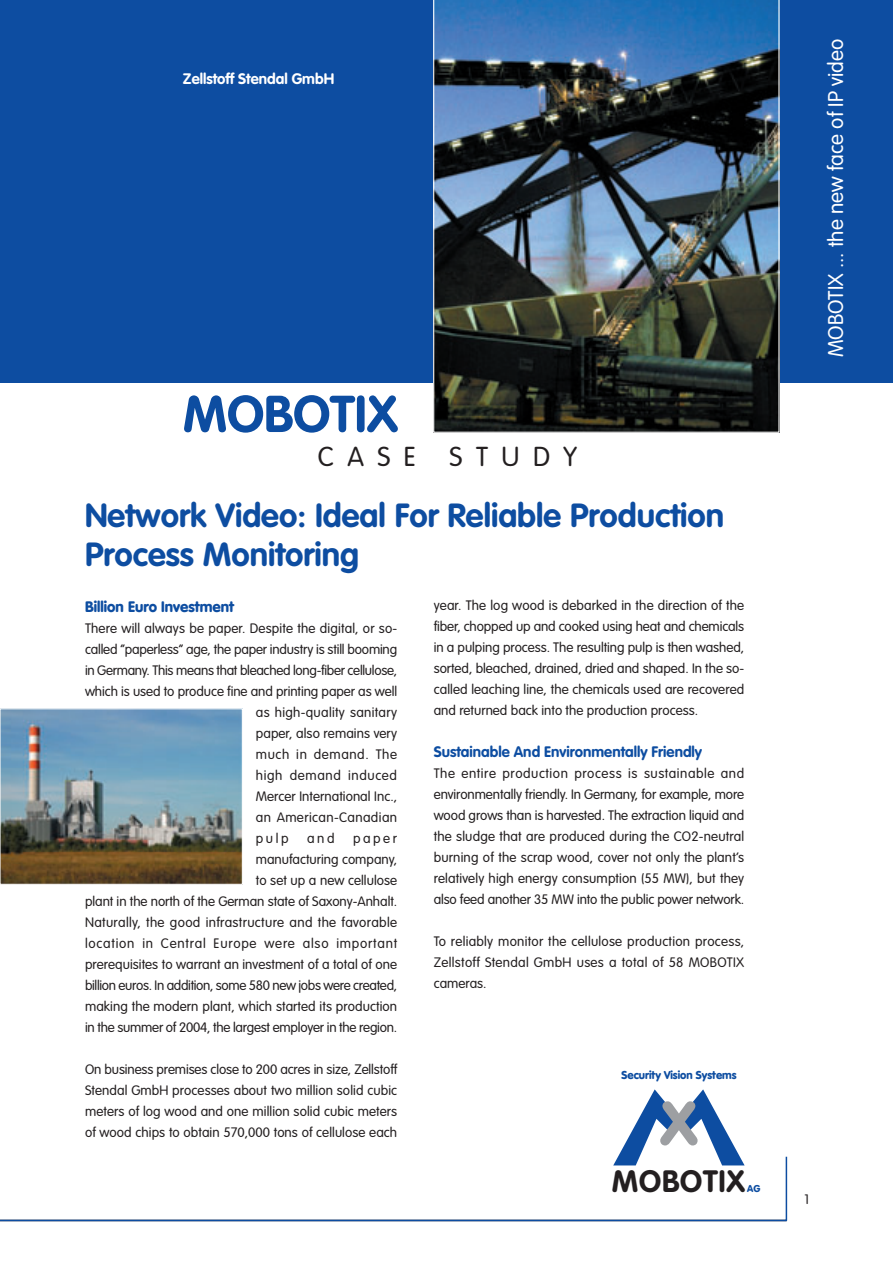
<style>
.page{position:relative;width:893px;height:1263px;background:#fff}
.page>*{position:absolute;margin:0;border:0;box-sizing:border-box;transform-origin:0 0}
.t1{font:900 61.05px "VAG Rounded";color:#9d9fa2}
.t2{font:700 51px "VAG Rounded";color:#0d4da1}
.t3{font:700 33px/39.6px "VAG Rounded";color:#0d4da1}
.t4{font:700 30.45px "VAG Rounded";letter-spacing:.025em;color:#231f20}
.t5{font:300 27px "VAG Rounded";letter-spacing:.5em;color:#231f20}
.t6{font:300 21px "VAG Rounded";color:#fff}
.t7{font:700 15px "VAG Rounded";color:#0d4da1}
.t8{font:900 15px "VAG Rounded";color:#0d4da1}
.t9{font:700 15px "VAG Rounded";color:#fff}
.t10{font:300 13.5px/21px "VAG Rounded";letter-spacing:.005em;color:#231f20;text-align:justify}
.t11{font:300 13.5px "VAG Rounded";letter-spacing:-.015em;color:#231f20}
.t12{font:300 13.5px "VAG Rounded";letter-spacing:-.02em;color:#231f20}
.t13{font:300 13.5px "VAG Rounded";letter-spacing:.045em;color:#231f20}
.t14{font:300 13.5px "VAG Rounded";letter-spacing:.03em;color:#231f20}
.t15{font:900 11.25px "VAG Rounded";color:#0d4da1}
.t16{font:900 9.75px "VAG Rounded";color:#0d4da1}
</style>
<div class="page">
<hr style="left:0;top:1220px;width:787px;height:1px;background:#0d4da1">
<hr style="left:786px;top:1157px;width:1px;height:64px;background:#0d4da1">
<svg style="left:613px;top:1089px;width:132px;height:76px"></svg>
<div style="left:0;top:0;width:893px;height:383px;background:#0d4da1"></div>
<img style="left:433px;top:0;width:346px;height:433px">
<img style="left:2px;top:710px;width:239px;height:173px">
<div style="left:0;top:708px;width:243px;height:177px;border:1px solid #fff"></div>
<p class="t9" style="left:183px;top:73px;width:153px">Zellstoff Stendal GmbH</p>
<h2 class="t2" style="left:183px;top:393px;width:217px">MOBOTIX</h2>
<h3 class="t5" style="left:318px;top:445px;width:100px">CASE</h3>
<h3 class="t5" style="left:450px;top:445px;width:129px">STUDY</h3>
<h3 class="t3" style="left:85px;top:498px;width:641px">Network Video: Ideal For Reliable Production<br>Process Monitoring</h3>
<p class="t8" style="left:85px;top:600px;width:151px">Billion Euro Investment</p>
<p class="t10" style="left:85px;top:618px;width:314px">There will always be paper. Despite the digital, or so-</p>
<p class="t11" style="left:85px;top:643px;width:314px">called “paperless” age, the paper industry is still booming</p>
<p class="t12" style="left:85px;top:664px;width:314px">in Germany. This means that bleached long-fiber cellulose,</p>
<p class="t10" style="left:85px;top:681px;width:314px">which is used to produce fine and printing paper as well</p>
<p class="t10" style="left:256px;top:702px;width:143px">as high-quality sanitary</p>
<p class="t10" style="left:256px;top:723px;width:143px">paper, also remains very</p>
<p class="t13" style="left:256px;top:748px;width:143px">much in demand. The</p>
<p class="t13" style="left:256px;top:769px;width:143px">high demand induced</p>
<p class="t10" style="left:256px;top:786px;width:143px">Mercer International Inc.,</p>
<p class="t14" style="left:256px;top:811px;width:143px">an American-Canadian</p>
<p class="t10" style="left:256px;top:828px;width:34px">pulp</p>
<p class="t10" style="left:307px;top:828px;width:29px">and</p>
<p class="t10" style="left:85px;top:828px;width:314px;text-align:right">paper<br>manufacturing company,<br>to set up a new cellulose<br>plant in the north of the German state of Saxony-Anhalt.<br>Naturally, the good infrastructure and the favorable location in Central Europe were also important prerequisites to warrant an investment of a total of one billion euros. In addition, some 580 new jobs were created, making the modern plant, which started its production in the summer of 2004, the largest employer in the region.</p>
<p class="t10" style="left:85px;top:1059px;width:314px">On business premises close to 200 acres in size, Zellstoff Stendal GmbH processes about two million solid cubic meters of log wood and one million solid cubic meters of wood chips to obtain 570,000 tons of cellulose each</p>
<p class="t10" style="left:434px;top:596px;width:312px">year. The log wood is debarked in the direction of the fiber, chopped up and cooked using heat and chemicals in a pulping process. The resulting pulp is then washed, sorted, bleached, drained, dried and shaped. In the so&shy;called leaching line, the chemicals used are recovered and returned back into the production process.</p>
<p class="t7" style="left:434px;top:746px;width:270px">Sustainable And Environmentally Friendly</p>
<p class="t10" style="left:434px;top:764px;width:312px">The entire production process is sustainable and environmentally friendly. In Germany, for example, more wood grows than is harvested. The extraction liquid and the sludge that are produced during the CO2-neutral burning of the scrap wood, cover not only the plant’s relatively high energy consumption (55 MW), but they also feed another 35 MW into the public power network.</p>
<p class="t10" style="left:434px;top:932px;width:312px">To reliably monitor the cellulose production process, Zellstoff Stendal GmbH uses a total of 58 MOBOTIX cameras.</p>
<p class="t15" style="left:621px;top:1071px;width:117px">Security Vision Systems</p>
<h1 class="t1" style="left:660px;top:1098px;width:39px">X</h1>
<h3 class="t4" style="left:612px;top:1168px;width:135px">MOBOTIX</h3>
<p class="t16" style="left:747px;top:1184px;width:15px">AG</p>
<h3 class="t6" style="left:827px;top:357px;width:320px;rotate:-90deg">MOBOTIX ... the new face of IP video</h3>
<p class="t10" style="left:804px;top:1190px;width:6px">1</p>
</div>
